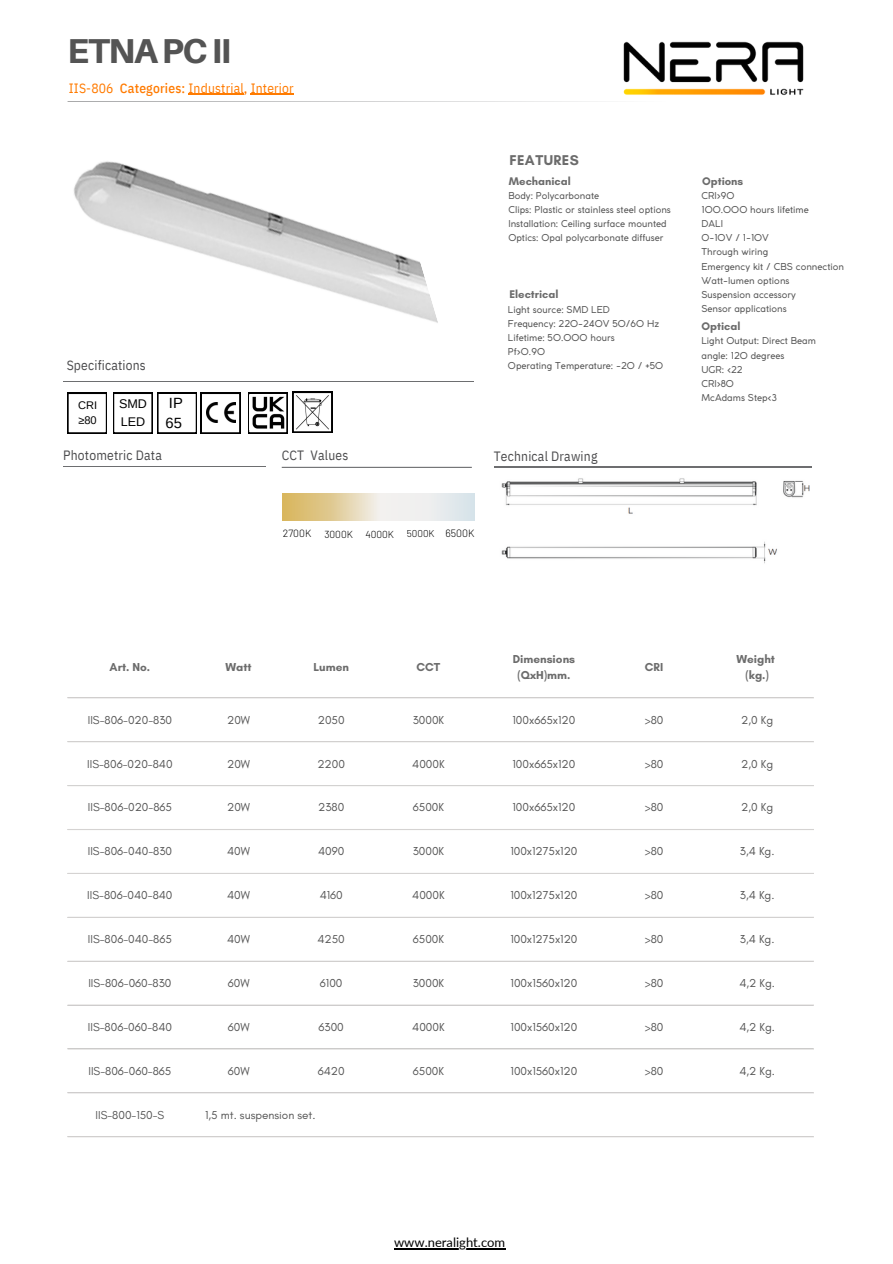
<style>
.page{position:relative;width:893px;height:1264px;background:#fff}
.page>*{position:absolute;margin:0;border:0;box-sizing:border-box;transform-origin:0 0}
.t1{font:800 34.5px "Aileron";letter-spacing:-.035em;color:#545454}
.t2{font:14.85px "Arimo";color:#000}
.t3{font:700 14.4px "Glacial Indifference";letter-spacing:.03em;color:#6c6c6c}
.t4{font:13.5px "IBM Plex Sans Cond";letter-spacing:.015em;color:#4c4c4e}
.t5{font:13.5px "IBM Plex Sans Cond";letter-spacing:.015em;color:#ff7b00}
.t6{font:13.05px "Lato";color:#000}
.t7{font:12.6px "Arimo";color:#000}
.t8{font:11.7px "Glacial Indifference";color:#545454}
.t9{font:700 11.7px "Glacial Indifference";color:#6c6c6c}
.t10{font:700 11.25px "Glacial Indifference";color:#6c6c6c}
.t11{font:11.1px "Arimo";color:#000}
.t12{font:300 10.5px "Barlow";color:#000}
.t13{font:300 10.35px "Barlow";color:#000}
.t14{font:300 10.2px "Barlow";color:#000}
.t15{font:300 10.05px "Barlow";color:#000}
.t16{font:300 9.9px "Barlow";color:#000}
.t17{font:9.45px/14.1px "Coco Gothic";color:#545454}
.s1{font-weight:500}
</style>
<div class="page">
<hr style="left:63px;top:466px;width:202px;height:1px;background:#6d6e70">
<hr style="left:63px;top:381px;width:410px;height:1px;background:#6d6e70">
<svg style="left:445px;top:101px;width:153px;height:1px"></svg>
<img style="left:623px;top:41px;width:181px;height:54px">
<svg style="left:283px;top:494px;width:191px;height:26px"></svg>
<hr style="left:493px;top:466px;width:318px;height:1px;background:#6d6e70">
<hr style="left:282px;top:467px;width:190px;height:1px;background:#6d6e70">
<hr style="left:188px;top:94px;width:56px;height:1px;background:#ff7b00">
<hr style="left:251px;top:94px;width:43px;height:1px;background:#ff7b00">
<img style="left:67px;top:101px;width:378px;height:333px">
<hr style="left:68px;top:697px;width:745px;height:1px;background:#d5d3d2">
<hr style="left:68px;top:741px;width:745px;height:1px;background:#d5d3d2">
<hr style="left:68px;top:785px;width:745px;height:1px;background:#d5d3d2">
<hr style="left:68px;top:829px;width:745px;height:1px;background:#d5d3d2">
<hr style="left:68px;top:872px;width:745px;height:2px;background:#d5d3d2">
<hr style="left:68px;top:916px;width:745px;height:1px;background:#d5d3d2">
<hr style="left:68px;top:960px;width:745px;height:1px;background:#d5d3d2">
<hr style="left:68px;top:1004px;width:745px;height:1px;background:#d5d3d2">
<hr style="left:68px;top:1048px;width:745px;height:1px;background:#d5d3d2">
<hr style="left:68px;top:1092px;width:745px;height:1px;background:#d5d3d2">
<hr style="left:68px;top:1136px;width:745px;height:1px;background:#d5d3d2">
<img style="left:501px;top:478px;width:308px;height:86px">
<hr style="left:394px;top:1247px;width:111px;height:1px;background:#000">
<p class="t1" style="left:68px;top:29px;width:165px">ETNAPCII</p>
<p class="t5" style="left:69px;top:79px;width:226px">IIS-806 <span class="s1">Categories:</span> Industrial<span class="s1">,</span> Interior</p>
<p class="t4" style="left:67px;top:356px;width:81px">Specifications</p>
<p class="t11" style="left:78px;top:398px;width:21px">CRI</p>
<p class="t11" style="left:78px;top:413px;width:20px">≥80</p>
<p class="t7" style="left:119px;top:397px;width:29px">SMD</p>
<p class="t7" style="left:121px;top:414px;width:26px">LED</p>
<p class="t2" style="left:169px;top:394px;width:15px">IP</p>
<p class="t2" style="left:166px;top:414px;width:18px">65</p>
<p class="t3" style="left:509px;top:151px;width:71px">FEATURES</p>
<p class="t17" style="left:508px;top:189px;width:92px">Body: Polycarbonate</p>
<p class="t17" style="left:508px;top:203px;width:164px">Clips: Plastic or stainless steel options<br>Installation: Ceiling surface mounted<br>Optics: Opal polycarbonate diffuser</p>
<p class="t10" style="left:509px;top:174px;width:63px">Mechanical</p>
<p class="t10" style="left:509px;top:287px;width:51px">Electrical</p>
<p class="t17" style="left:508px;top:303px;width:103px">Light source: SMD LED</p>
<p class="t17" style="left:508px;top:317px;width:153px">Frequency: 220-240V 50/60 Hz<br>Lifetime: 50.000 hours</p>
<p class="t17" style="left:508px;top:345px;width:39px">Pf&gt;0.90</p>
<p class="t17" style="left:508px;top:359px;width:157px">Operating Temperature: -20 / +50</p>
<p class="t4" style="left:63px;top:446px;width:100px">Photometric Data</p>
<p class="t4" style="left:282px;top:446px;width:68px">CCT Values</p>
<p class="t4" style="left:494px;top:447px;width:105px">Technical Drawing</p>
<p class="t13" style="left:283px;top:527px;width:30px">2700K</p>
<p class="t14" style="left:324px;top:527px;width:30px">3000K</p>
<p class="t15" style="left:365px;top:527px;width:30px">4000K</p>
<p class="t16" style="left:407px;top:527px;width:29px">5000K</p>
<p class="t12" style="left:445px;top:526px;width:31px">6500K</p>
<p class="t10" style="left:702px;top:174px;width:43px">Options</p>
<p class="t17" style="left:701px;top:189px;width:34px">CRI&gt;90</p>
<p class="t17" style="left:701px;top:203px;width:109px">100.000 hours lifetime</p>
<p class="t17" style="left:701px;top:217px;width:23px">DALI</p>
<p class="t17" style="left:701px;top:232px;width:69px">0-10V / 1-10V</p>
<p class="t17" style="left:701px;top:246px;width:68px">Through wiring</p>
<p class="t17" style="left:701px;top:260px;width:144px">Emergency kit / CBS connection<br>Watt-lumen options</p>
<p class="t17" style="left:701px;top:288px;width:96px">Suspension accessory</p>
<p class="t17" style="left:701px;top:302px;width:87px">Sensor applications</p>
<p class="t10" style="left:701px;top:319px;width:40px">Optical</p>
<p class="t17" style="left:701px;top:335px;width:116px">Light Output: Direct Beam angle: 120 degrees</p>
<p class="t17" style="left:701px;top:363px;width:43px">UGR: &lt;22</p>
<p class="t17" style="left:701px;top:377px;width:34px">CRI&gt;80</p>
<p class="t17" style="left:701px;top:391px;width:77px">McAdams Step&lt;3</p>
<p class="t9" style="left:110px;top:660px;width:42px">Art. No.</p>
<p class="t9" style="left:225px;top:660px;width:28px">Watt</p>
<p class="t9" style="left:313px;top:660px;width:37px">Lumen</p>
<p class="t9" style="left:416px;top:660px;width:25px">CCT</p>
<p class="t9" style="left:512px;top:652px;width:64px">Dimensions</p>
<p class="t9" style="left:517px;top:667px;width:54px">(QxH)mm.</p>
<p class="t9" style="left:644px;top:660px;width:20px">CRI</p>
<p class="t9" style="left:736px;top:652px;width:40px">Weight</p>
<p class="t9" style="left:745px;top:667px;width:25px">(kg.)</p>
<p class="t8" style="left:88px;top:712px;width:86px">IIS-806-020-830</p>
<p class="t8" style="left:227px;top:712px;width:24px">20W</p>
<p class="t8" style="left:318px;top:712px;width:28px">2050</p>
<p class="t8" style="left:413px;top:712px;width:33px">3000K</p>
<p class="t8" style="left:512px;top:712px;width:64px">100x665x120</p>
<p class="t8" style="left:644px;top:712px;width:20px">&gt;80</p>
<p class="t8" style="left:741px;top:712px;width:34px">2,0 Kg</p>
<p class="t8" style="left:87px;top:756px;width:87px">IIS-806-020-840</p>
<p class="t8" style="left:227px;top:756px;width:24px">20W</p>
<p class="t8" style="left:317px;top:756px;width:29px">2200</p>
<p class="t8" style="left:412px;top:756px;width:34px">4000K</p>
<p class="t8" style="left:512px;top:756px;width:64px">100x665x120</p>
<p class="t8" style="left:644px;top:756px;width:20px">&gt;80</p>
<p class="t8" style="left:741px;top:756px;width:34px">2,0 Kg</p>
<p class="t8" style="left:88px;top:800px;width:86px">IIS-806-020-865</p>
<p class="t8" style="left:227px;top:800px;width:24px">20W</p>
<p class="t8" style="left:318px;top:800px;width:28px">2380</p>
<p class="t8" style="left:413px;top:800px;width:33px">6500K</p>
<p class="t8" style="left:512px;top:800px;width:64px">100x665x120</p>
<p class="t8" style="left:644px;top:800px;width:20px">&gt;80</p>
<p class="t8" style="left:741px;top:800px;width:34px">2,0 Kg</p>
<p class="t8" style="left:88px;top:844px;width:86px">IIS-806-040-830</p>
<p class="t8" style="left:227px;top:844px;width:24px">40W</p>
<p class="t8" style="left:318px;top:844px;width:28px">4090</p>
<p class="t8" style="left:413px;top:844px;width:33px">3000K</p>
<p class="t8" style="left:510px;top:844px;width:69px">100x1275x120</p>
<p class="t8" style="left:644px;top:844px;width:20px">&gt;80</p>
<p class="t8" style="left:739px;top:844px;width:36px">3,4 Kg.</p>
<p class="t8" style="left:87px;top:888px;width:87px">IIS-806-040-840</p>
<p class="t8" style="left:227px;top:888px;width:24px">40W</p>
<p class="t8" style="left:319px;top:888px;width:25px">4160</p>
<p class="t8" style="left:412px;top:888px;width:34px">4000K</p>
<p class="t8" style="left:510px;top:888px;width:69px">100x1275x120</p>
<p class="t8" style="left:644px;top:888px;width:20px">&gt;80</p>
<p class="t8" style="left:739px;top:888px;width:36px">3,4 Kg.</p>
<p class="t8" style="left:88px;top:932px;width:85px">IIS-806-040-865</p>
<p class="t8" style="left:227px;top:932px;width:24px">40W</p>
<p class="t8" style="left:317px;top:932px;width:29px">4250</p>
<p class="t8" style="left:413px;top:932px;width:33px">6500K</p>
<p class="t8" style="left:510px;top:932px;width:69px">100x1275x120</p>
<p class="t8" style="left:644px;top:932px;width:20px">&gt;80</p>
<p class="t8" style="left:739px;top:932px;width:36px">3,4 Kg.</p>
<p class="t8" style="left:88px;top:975px;width:85px">IIS-806-060-830</p>
<p class="t8" style="left:228px;top:975px;width:23px">60W</p>
<p class="t8" style="left:320px;top:975px;width:24px">6100</p>
<p class="t8" style="left:413px;top:975px;width:33px">3000K</p>
<p class="t8" style="left:510px;top:975px;width:68px">100x1560x120</p>
<p class="t8" style="left:644px;top:975px;width:20px">&gt;80</p>
<p class="t8" style="left:739px;top:975px;width:37px">4,2 Kg.</p>
<p class="t8" style="left:88px;top:1019px;width:86px">IIS-806-060-840</p>
<p class="t8" style="left:228px;top:1019px;width:23px">60W</p>
<p class="t8" style="left:318px;top:1019px;width:27px">6300</p>
<p class="t8" style="left:412px;top:1019px;width:34px">4000K</p>
<p class="t8" style="left:510px;top:1019px;width:68px">100x1560x120</p>
<p class="t8" style="left:644px;top:1019px;width:20px">&gt;80</p>
<p class="t8" style="left:739px;top:1019px;width:37px">4,2 Kg.</p>
<p class="t8" style="left:88px;top:1063px;width:84px">IIS-806-060-865</p>
<p class="t8" style="left:228px;top:1063px;width:23px">60W</p>
<p class="t8" style="left:318px;top:1063px;width:28px">6420</p>
<p class="t8" style="left:413px;top:1063px;width:33px">6500K</p>
<p class="t8" style="left:510px;top:1063px;width:68px">100x1560x120</p>
<p class="t8" style="left:644px;top:1063px;width:20px">&gt;80</p>
<p class="t8" style="left:739px;top:1063px;width:37px">4,2 Kg.</p>
<p class="t8" style="left:95px;top:1107px;width:70px">IIS-800-150-S</p>
<p class="t8" style="left:205px;top:1107px;width:112px">1,5 mt. suspension set.</p>
<p class="t6" style="left:394px;top:1233px;width:113px">www.neralight.com</p>
</div>
